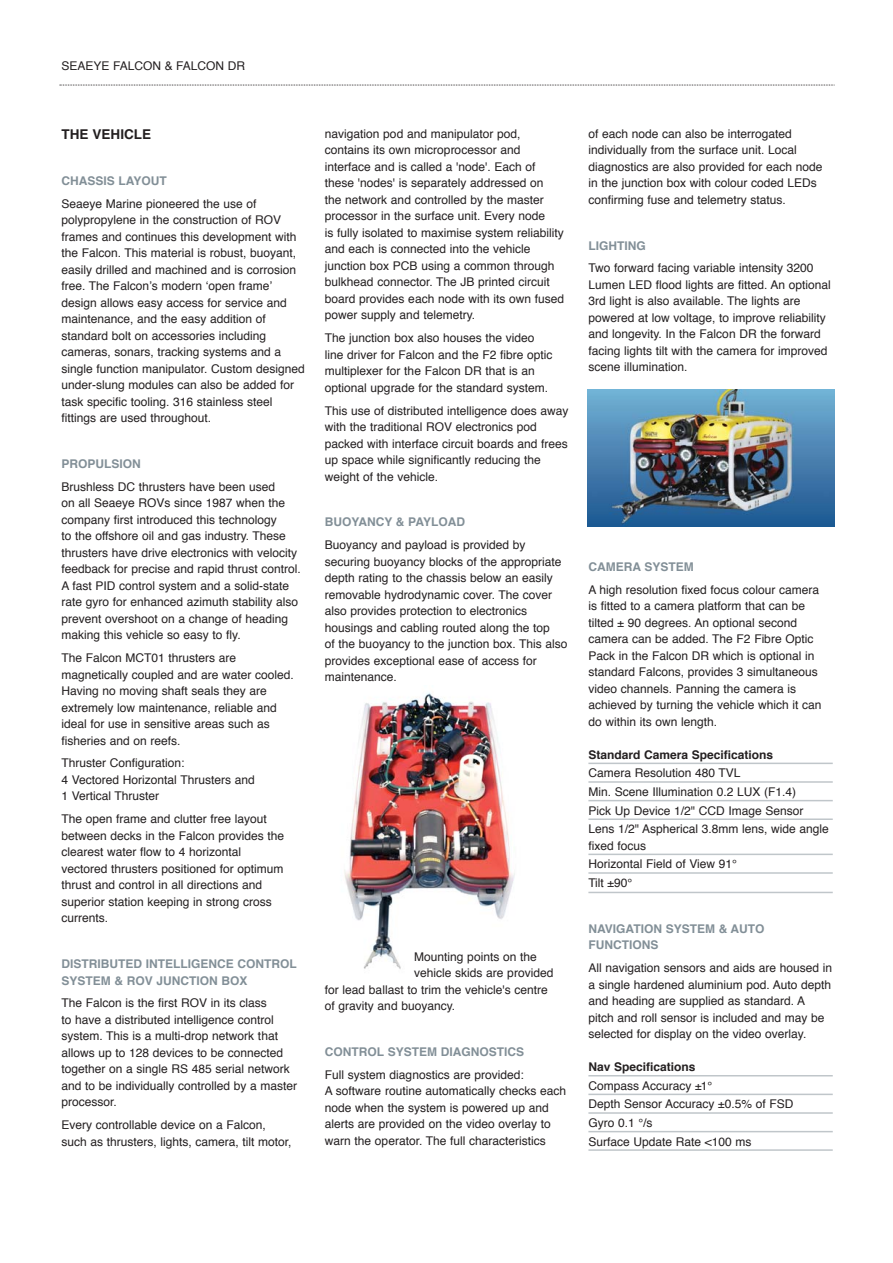
<style>
.page{position:relative;width:893px;height:1263px;background:#fff}
.page>*{position:absolute;margin:0;border:0;box-sizing:border-box;transform-origin:0 0}
.t1{font:700 13.5px "Helvetica";color:#231f20}
.t2{font:12px/16.5px "Helvetica";color:#231f20}
.t3{font:700 12px/16.5px "Helvetica";color:#828f97}
.t4{font:700 12px "Helvetica";color:#231f20}
</style>
<div class="page">
<img style="left:344px;top:692px;width:171px;height:277px">
<svg style="left:60px;top:85px;width:774px;height:1px"></svg>
<hr style="left:588px;top:763px;width:244px;height:1px;background:#c0c6ca">
<hr style="left:588px;top:781px;width:244px;height:2px;background:#c0c6ca">
<hr style="left:588px;top:800px;width:244px;height:1px;background:#c0c6ca">
<hr style="left:588px;top:818px;width:244px;height:2px;background:#c0c6ca">
<hr style="left:588px;top:854px;width:244px;height:1px;background:#c0c6ca">
<hr style="left:588px;top:872px;width:244px;height:2px;background:#c0c6ca">
<hr style="left:588px;top:892px;width:244px;height:1px;background:#c0c6ca">
<hr style="left:588px;top:1075px;width:244px;height:2px;background:#c0c6ca">
<hr style="left:588px;top:1094px;width:244px;height:1px;background:#c0c6ca">
<hr style="left:588px;top:1112px;width:244px;height:2px;background:#c0c6ca">
<hr style="left:588px;top:1131px;width:244px;height:1px;background:#c0c6ca">
<hr style="left:588px;top:1149px;width:244px;height:2px;background:#c0c6ca">
<img style="left:587px;top:389px;width:247px;height:138px">
<p class="t2" style="left:61px;top:58px;width:185px">SEAEYE FALCON &amp; FALCON DR</p>
<p class="t1" style="left:61px;top:129px;width:91px">THE VEHICLE</p>
<p class="t3" style="left:61px;top:173px;width:107px">CHASSIS LAYOUT</p>
<p class="t2" style="left:61px;top:196px;width:245px">Seaeye Marine pioneered the use of polypropylene in the construction of ROV frames and continues this development with the Falcon. This material is robust, buoyant, easily drilled and machined and is corrosion free. The Falcon’s modern ‘open frame’ design allows easy access for service and maintenance, and the easy addition of standard bolt on accessories including cameras, sonars, tracking systems and a single function manipulator. Custom designed under-slung modules can also be added for task specific tooling. 316 stainless steel fittings are used throughout.</p>
<p class="t3" style="left:61px;top:456px;width:81px">PROPULSION</p>
<p class="t2" style="left:61px;top:479px;width:241px">Brushless DC thrusters have been used<br>on all Seaeye ROVs since 1987 when the company first introduced this technology<br>to the offshore oil and gas industry. These thrusters have drive electronics with velocity feedback for precise and rapid thrust control.<br>A fast PID control system and a solid-state rate gyro for enhanced azimuth stability also prevent overshoot on a change of heading making this vehicle so easy to fly.</p>
<p class="t2" style="left:61px;top:651px;width:234px">The Falcon MCT01 thrusters are magnetically coupled and are water cooled.<br>Having no moving shaft seals they are extremely low maintenance, reliable and ideal for use in sensitive areas such as fisheries and on reefs.</p>
<p class="t2" style="left:61px;top:756px;width:195px">Thruster Configuration:<br>4 Vectored Horizontal Thrusters and<br>1 Vertical Thruster</p>
<p class="t2" style="left:61px;top:812px;width:224px">The open frame and clutter free layout between decks in the Falcon provides the clearest water flow to 4 horizontal vectored thrusters positioned for optimum thrust and control in all directions and superior station keeping in strong cross currents.</p>
<p class="t3" style="left:61px;top:957px;width:237px">DISTRIBUTED INTELLIGENCE CONTROL<br>SYSTEM &amp; ROV JUNCTION BOX</p>
<p class="t2" style="left:61px;top:996px;width:237px">The Falcon is the first ROV in its class<br>to have a distributed intelligence control system. This is a multi-drop network that allows up to 128 devices to be connected together on a single RS 485 serial network and to be individually controlled by a master processor.</p>
<p class="t2" style="left:61px;top:1118px;width:232px">Every controllable device on a Falcon, such as thrusters, lights, camera, tilt motor,</p>
<p class="t2" style="left:325px;top:126px;width:241px">navigation pod and manipulator pod, contains its own microprocessor and interface and is called a 'node'. Each of these 'nodes' is separately addressed on<br>the network and controlled by the master processor in the surface unit. Every node<br>is fully isolated to maximise system reliability and each is connected into the vehicle junction box PCB using a common through bulkhead connector. The JB printed circuit board provides each node with its own fused power supply and telemetry.</p>
<p class="t2" style="left:325px;top:331px;width:229px">The junction box also houses the video line driver for Falcon and the F2 fibre optic multiplexer for the Falcon DR that is an optional upgrade for the standard system.</p>
<p class="t2" style="left:325px;top:403px;width:245px">This use of distributed intelligence does away with the traditional ROV electronics pod packed with interface circuit boards and frees up space while significantly reducing the weight of the vehicle.</p>
<p class="t3" style="left:325px;top:515px;width:141px">BUOYANCY &amp; PAYLOAD</p>
<p class="t2" style="left:325px;top:538px;width:244px">Buoyancy and payload is provided by securing buoyancy blocks of the appropriate depth rating to the chassis below an easily removable hydrodynamic cover. The cover also provides protection to electronics housings and cabling routed along the top<br>of the buoyancy to the junction box. This also provides exceptional ease of access for maintenance.</p>
<p class="t2" style="left:414px;top:949px;width:124px">Mounting points on the</p>
<p class="t2" style="left:414px;top:966px;width:140px">vehicle skids are provided</p>
<p class="t2" style="left:325px;top:982px;width:224px">for lead ballast to trim the vehicle's centre</p>
<p class="t2" style="left:325px;top:999px;width:132px">of gravity and buoyancy.</p>
<p class="t3" style="left:325px;top:1044px;width:201px">CONTROL SYSTEM DIAGNOSTICS</p>
<p class="t2" style="left:325px;top:1067px;width:243px">Full system diagnostics are provided:<br>A software routine automatically checks each node when the system is powered up and alerts are provided on the video overlay to warn the operator. The full characteristics</p>
<p class="t2" style="left:588px;top:126px;width:236px">of each node can also be interrogated individually from the surface unit. Local diagnostics are also provided for each node in the junction box with colour coded LEDs confirming fuse and telemetry status.</p>
<p class="t3" style="left:588px;top:238px;width:59px">LIGHTING</p>
<p class="t2" style="left:588px;top:261px;width:244px">Two forward facing variable intensity 3200<br>Lumen LED flood lights are fitted. An optional 3rd light is also available. The lights are powered at low voltage, to improve reliability and longevity. In the Falcon DR the forward facing lights tilt with the camera for improved scene illumination.</p>
<p class="t3" style="left:588px;top:559px;width:107px">CAMERA SYSTEM</p>
<p class="t2" style="left:588px;top:582px;width:235px">A high resolution fixed focus colour camera is fitted to a camera platform that can be tilted ± 90 degrees. An optional second camera can be added. The F2 Fibre Optic Pack in the Falcon DR which is optional in standard Falcons, provides 3 simultaneous video channels. Panning the camera is achieved by turning the vehicle which it can do within its own length.</p>
<p class="t4" style="left:588px;top:750px;width:186px">Standard Camera Specifications</p>
<p class="t2" style="left:588px;top:765px;width:242px;line-height:18.6px">Camera Resolution 480 TVL<br>Min. Scene Illumination 0.2 LUX (F1.4)<br>Pick Up Device 1/2" CCD Image Sensor Lens 1/2" Aspherical 3.8mm lens, wide angle</p>
<p class="t2" style="left:588px;top:837px;width:150px;line-height:18.6px">fixed focus<br>Horizontal Field of View 91°<br>Tilt ±90°</p>
<p class="t3" style="left:588px;top:921px;width:177px">NAVIGATION SYSTEM &amp; AUTO<br>FUNCTIONS</p>
<p class="t2" style="left:588px;top:961px;width:245px">All navigation sensors and aids are housed in a single hardened aluminium pod. Auto depth and heading are supplied as standard. A pitch and roll sensor is included and may be selected for display on the video overlay.</p>
<p class="t4" style="left:588px;top:1062px;width:109px">Nav Specifications</p>
<p class="t2" style="left:588px;top:1077px;width:206px;line-height:18.6px">Compass Accuracy ±1°<br>Depth Sensor Accuracy ±0.5% of FSD<br>Gyro 0.1 °/s<br>Surface Update Rate &lt;100 ms</p>
</div>
